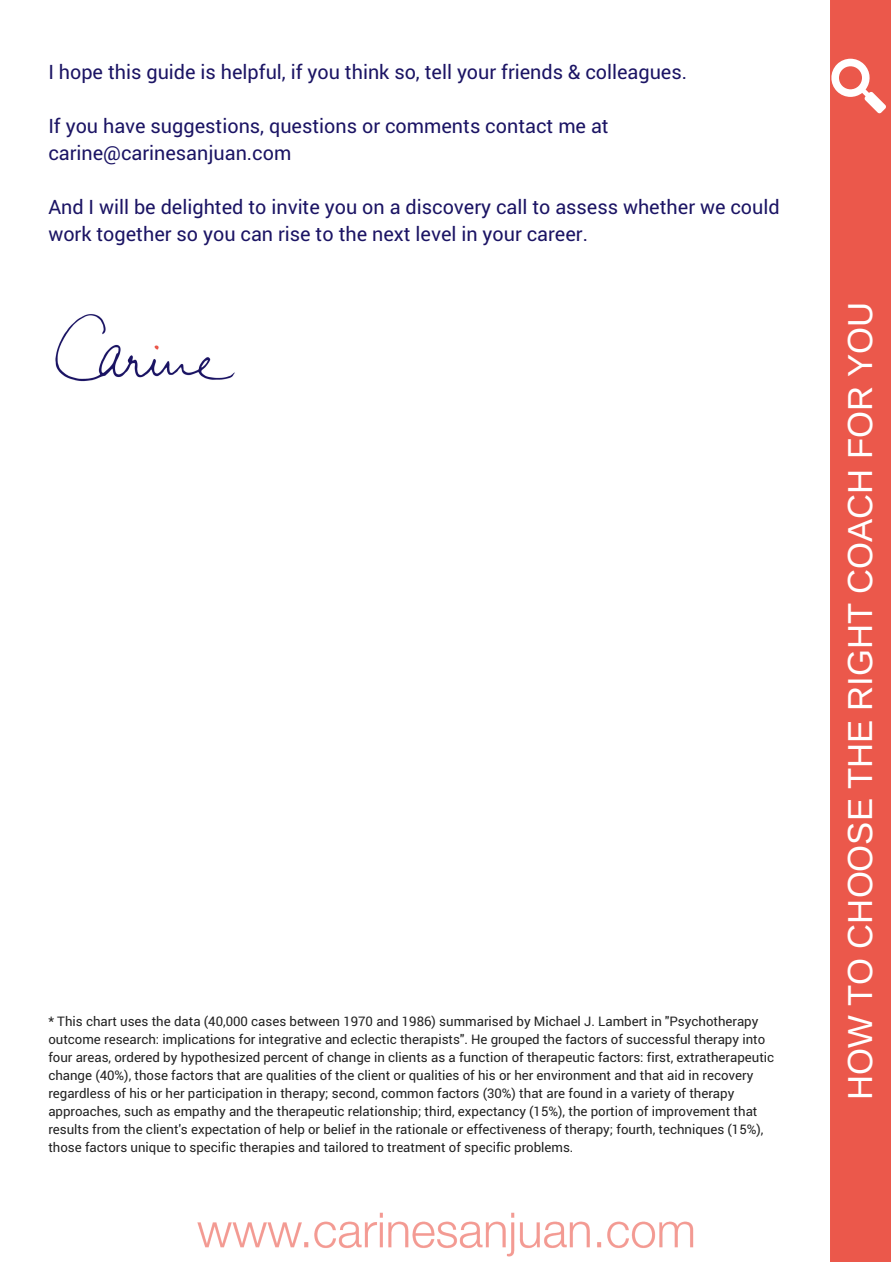
<style>
.page{position:relative;width:893px;height:1263px;background:#fff}
.page>*{position:absolute;margin:0;border:0;box-sizing:border-box;transform-origin:0 0}
.t1{font:34.65px "Liberation Sans";color:#fff}
.t2{font:19.8px/27px "Roboto";color:#1b1464}
.t3{font:13.2px/18px "Roboto";color:#222}
</style>
<div class="page">
<div style="left:830px;top:0;width:60px;height:1262px;background:#eb584b"></div>
<img style="left:198px;top:1212px;width:496px;height:45px">
<svg style="left:831px;top:59px;width:55px;height:55px"></svg>
<img style="left:55px;top:314px;width:180px;height:68px">
<h2 class="t2" style="left:48px;top:57px;width:640px">I hope this guide is helpful, if you think so, tell your friends &amp; colleagues.</h2>
<h2 class="t2" style="left:48px;top:111px;width:562px">If you have suggestions, questions or comments contact me at carine@carinesanjuan.com</h2>
<h2 class="t2" style="left:48px;top:192px;width:732px">And I will be delighted to invite you on a discovery call to assess whether we could work together so you can rise to the next level in your career.</h2>
<p class="t3" style="left:48px;top:1012px;width:727px">* This chart uses the data (40,000 cases between 1970 and 1986) summarised by Michael J. Lambert in "Psychotherapy outcome research: implications for integrative and eclectic therapists". He grouped the factors of successful therapy into four areas, ordered by hypothesized percent of change in clients as a function of therapeutic factors: first, extratherapeutic change (40%), those factors that are qualities of the client or qualities of his or her environment and that aid in recovery regardless of his or her participation in therapy; second, common factors (30%) that are found in a variety of therapy approaches, such as empathy and the therapeutic relationship; third, expectancy (15%), the portion of improvement that results from the client's expectation of help or belief in the rationale or effectiveness of therapy; fourth, techniques (15%), those factors unique to specific therapies and tailored to treatment of specific problems.</p>
<h1 class="t1" style="left:840px;top:1100px;width:799px;rotate:-90deg">HOW TO CHOOSE THE RIGHT COACH FOR YOU</h1>
</div>
